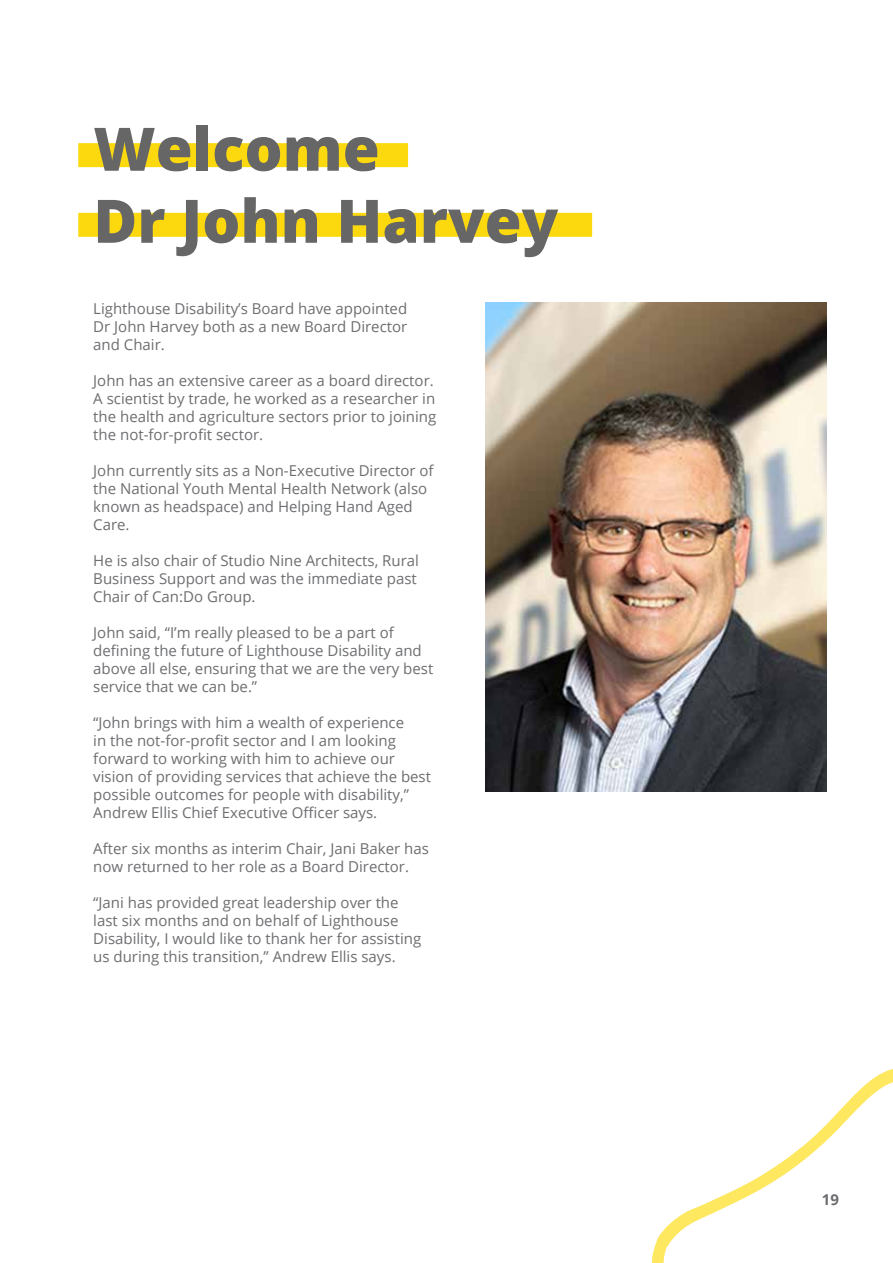
<style>
.page{position:relative;width:893px;height:1263px;background:#fff}
.page>*{position:absolute;margin:0;border:0;box-sizing:border-box;transform-origin:0 0}
.t1{font:800 60px/72px "Open Sans";color:#666}
.t2{font:15px/18px "Open Sans";color:#6d6e71}
.t3{font:700 15px "Open Sans";color:#6d6e71}
</style>
<div class="page">
<img style="left:486px;top:303px;width:340px;height:489px">
<div style="left:78px;top:143px;width:330px;height:24px;background:#fbd90e"></div>
<div style="left:78px;top:213px;width:514px;height:24px;background:#fbd90e"></div>
<svg style="left:652px;top:1069px;width:241px;height:194px"></svg>
<h1 class="t1" style="left:93px;top:110px;width:466px">Welcome<br>Dr John Harvey</h1>
<p class="t2" style="left:93px;top:299px;width:315px;text-align:justify">Lighthouse Disability’s Board have appointed Dr John Harvey both as a new Board Director and Chair.</p>
<p class="t2" style="left:93px;top:371px;width:344px">John has an extensive career as a board director.<br>A scientist by trade, he worked as a researcher in the health and agriculture sectors prior to joining the not-for-profit sector.</p>
<p class="t2" style="left:93px;top:461px;width:342px">John currently sits as a Non-Executive Director of the National Youth Mental Health Network (also known as headspace) and Helping Hand Aged Care.</p>
<p class="t2" style="left:93px;top:551px;width:327px">He is also chair of Studio Nine Architects, Rural<br>Business Support and was the immediate past<br>Chair of Can:Do Group.</p>
<p class="t2" style="left:93px;top:623px;width:342px">John said, “I’m really pleased to be a part of defining the future of Lighthouse Disability and above all else, ensuring that we are the very best service that we can be.”</p>
<p class="t2" style="left:93px;top:713px;width:339px">“John brings with him a wealth of experience<br>in the not-for-profit sector and I am looking forward to working with him to achieve our vision of providing services that achieve the best possible outcomes for people with disability,” Andrew Ellis Chief Executive Officer says.</p>
<p class="t2" style="left:93px;top:839px;width:337px">After six months as interim Chair, Jani Baker has now returned to her role as a Board Director.</p>
<p class="t2" style="left:93px;top:893px;width:329px">“Jani has provided great leadership over the last six months and on behalf of Lighthouse Disability, I would like to thank her for assisting us during this transition,” Andrew Ellis says.</p>
<p class="t3" style="left:822px;top:1189px;width:19px">19</p>
</div>
